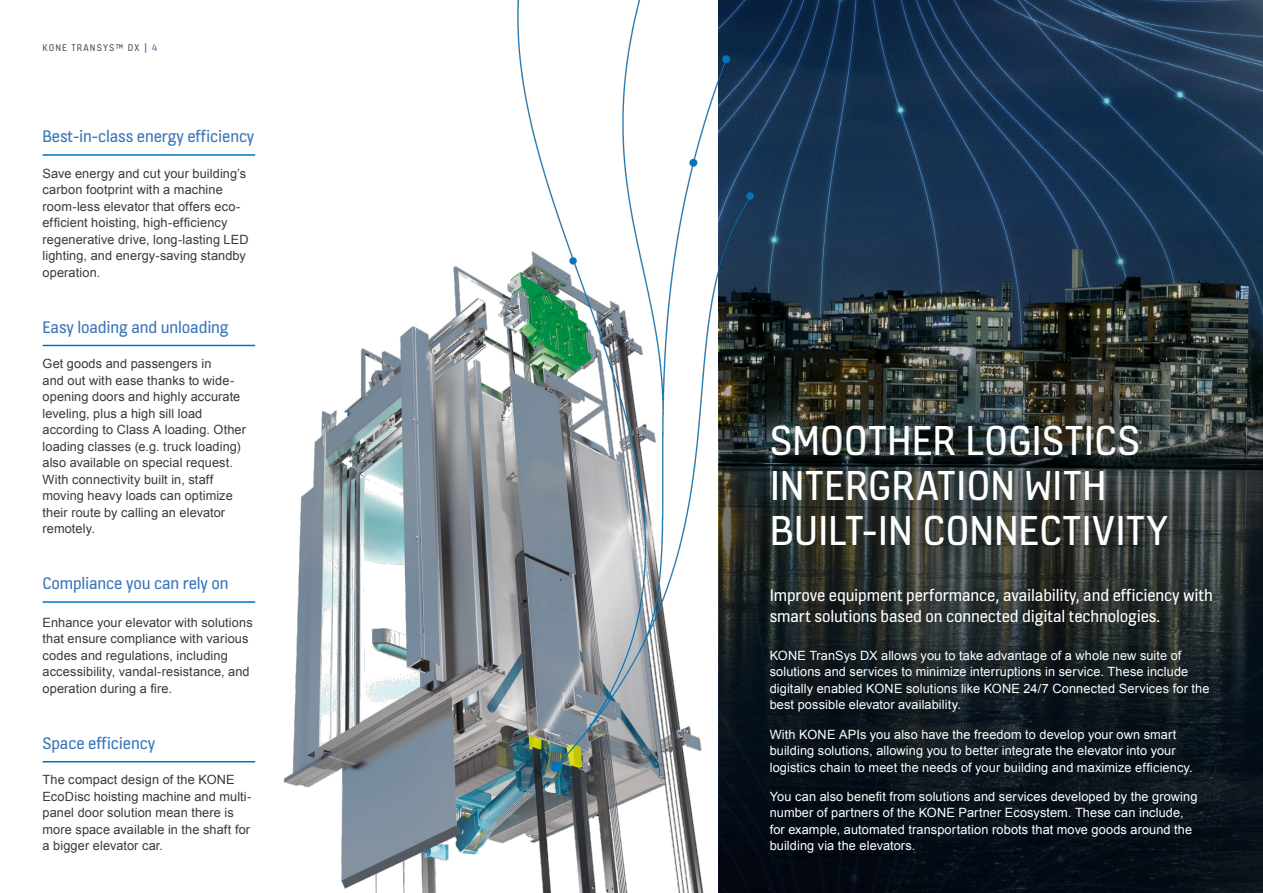
<style>
.page{position:relative;width:1263px;height:893px;background:#fff}
.page>*{position:absolute;margin:0;border:0;box-sizing:border-box;transform-origin:0 0}
.t1{font:45px/45px "KONE Information v 13";color:#fff}
.t2{font:18px/21px "KONE Information v 13";letter-spacing:-.01em;color:#fff}
.t3{font:18px "KONE Information v 13";letter-spacing:-.01em;color:#3b76ba}
.t4{font:12.75px/16.5px "Arial";letter-spacing:.01em;color:#393939}
.t5{font:12.75px/16.5px "Arial";letter-spacing:.01em;color:#fff}
.t6{font:10.5px "KONE Information v 13";letter-spacing:.1em;color:#555}
.s1{color:#3b76ba}
</style>
<div class="page">
<img style="left:824px;top:0;width:439px;height:214px">
<img style="left:239px;top:0;width:585px;height:893px">
<svg style="left:719px;top:214px;width:544px;height:679px;background:#263034"></svg>
<div style="left:762px;top:581px;width:458px;height:279px;background:#000;opacity:.33"></div>
<hr style="left:43px;top:154px;width:212px;height:2px;background:#0075be">
<hr style="left:43px;top:345px;width:212px;height:1px;background:#0075be">
<hr style="left:43px;top:601px;width:212px;height:2px;background:#0075be">
<hr style="left:43px;top:761px;width:212px;height:1px;background:#0075be">
<p class="t6" style="left:43px;top:40px;width:116px">KONE TRANSYS™ DX | <span class="s1">4</span></p>
<h2 class="t3" style="left:43px;top:125px;width:213px">Best-in-class energy efficiency</h2>
<p class="t4" style="left:43px;top:165px;width:208px">Save energy and cut your building’s carbon footprint with a machine room-less elevator that offers eco&shy;efficient hoisting, high-efficiency regenerative drive, long-lasting LED lighting, and energy-saving standby operation.</p>
<h2 class="t3" style="left:43px;top:315px;width:188px">Easy loading and unloading</h2>
<p class="t4" style="left:43px;top:356px;width:205px">Get goods and passengers in<br>and out with ease thanks to wide&shy;opening doors and highly accurate leveling, plus a high sill load according to Class A loading. Other loading classes (e.g. truck loading) also available on special request.<br>With connectivity built in, staff moving heavy loads can optimize their route by calling an elevator remotely.</p>
<h2 class="t3" style="left:43px;top:572px;width:188px">Compliance you can rely on</h2>
<p class="t4" style="left:43px;top:614px;width:212px">Enhance your elevator with solutions that ensure compliance with various codes and regulations, including accessibility, vandal-resistance, and operation during a fire.</p>
<h2 class="t3" style="left:43px;top:731px;width:114px">Space efficiency</h2>
<p class="t4" style="left:43px;top:772px;width:210px">The compact design of the KONE<br>EcoDisc hoisting machine and multi&shy;panel door solution mean there is more space available in the shaft for a bigger elevator car.</p>
<h1 class="t1" style="left:770px;top:416px;width:400px">SMOOTHER LOGISTICS<br>INTERGRATION WITH<br>BUILT-IN CONNECTIVITY</h1>
<h2 class="t2" style="left:770px;top:584px;width:445px">Improve equipment performance, availability, and efficiency with smart solutions based on connected digital technologies.</h2>
<p class="t5" style="left:770px;top:647px;width:441px">KONE TranSys DX allows you to take advantage of a whole new suite of solutions and services to minimize interruptions in service. These include digitally enabled KONE solutions like KONE 24/7 Connected Services for the best possible elevator availability.</p>
<p class="t5" style="left:770px;top:726px;width:425px">With KONE APIs you also have the freedom to develop your own smart building solutions, allowing you to better integrate the elevator into your logistics chain to meet the needs of your building and maximize efficiency.</p>
<p class="t5" style="left:770px;top:788px;width:429px">You can also benefit from solutions and services developed by the growing number of partners of the KONE Partner Ecosystem. These can include, for example, automated transportation robots that move goods around the building via the elevators.</p>
</div>
